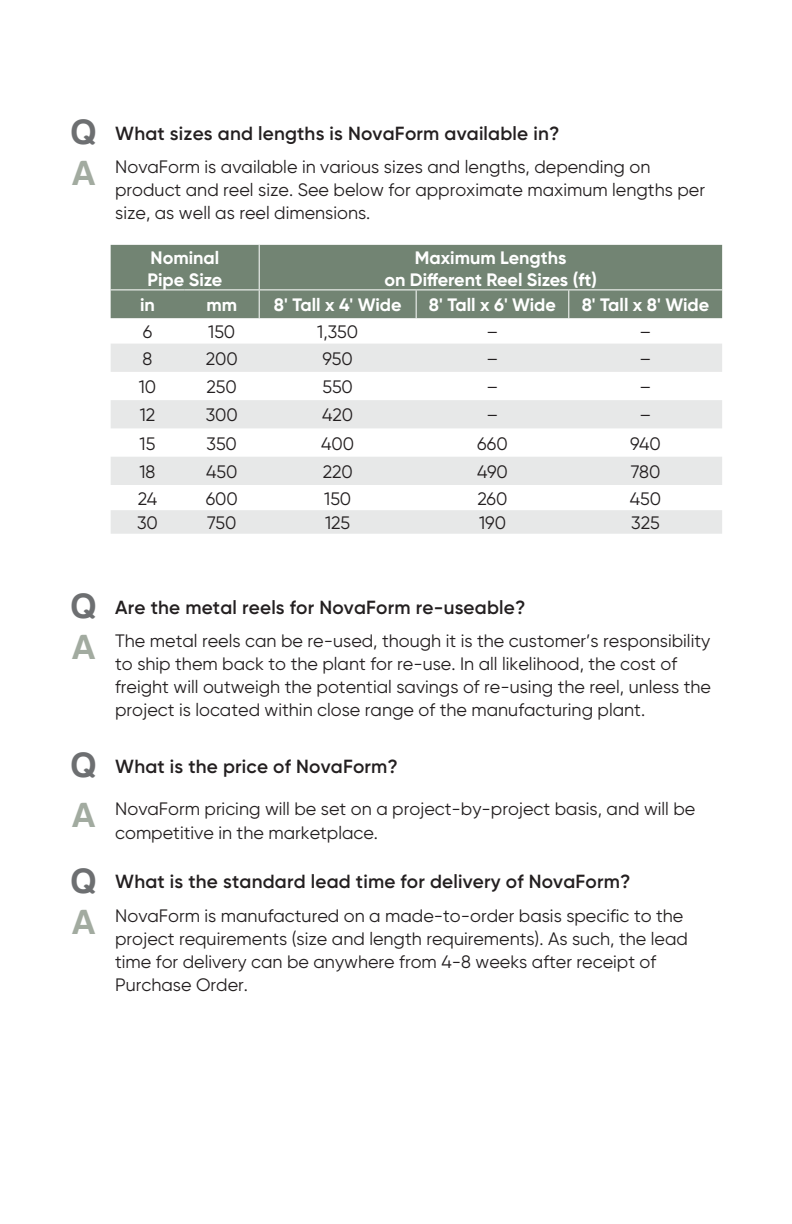
<style>
.page{position:relative;width:792px;height:1224px;background:#fff}
.page>*{position:absolute;margin:0;border:0;box-sizing:border-box;transform-origin:0 0}
.t1{font:600 19px "Gilroy";letter-spacing:.01em;color:#231f20}
.t2{font:18px/23px "Gilroy";color:#231f20}
.t3{font:700 18px/22px "Gilroy";color:#fff}
.s1{font-family:"Harabara";font-weight:700;font-size:36px;color:#6d6f71}
.s2{font-family:"Harabara";font-weight:700;font-size:36px;color:#a2aba0}
</style>
<div class="page">
<svg style="left:111px;top:344px;width:611px;height:190px;fill:#e7e8e8"></svg>
<div style="left:111px;top:245px;width:611px;height:73px;background:#728473"></div>
<p class="t1" style="left:72px;top:121px;width:489px"><span class="s1">Q</span> What sizes and lengths is NovaForm available in?</p>
<p class="t2" style="left:115px;top:155px;width:591px;text-indent:-43px"><span class="s2">A</span> NovaForm is available in various sizes and lengths, depending on product and reel size. See below for approximate maximum lengths per size, as well as reel dimensions.</p>
<p class="t3" style="left:148px;top:246px;width:76px">Nominal<br>Pipe Size</p>
<p class="t3" style="left:384px;top:246px;width:214px;text-align:center">Maximum Lengths<br>on Different Reel Sizes (ft)</p>
<p class="t3" style="left:140px;top:294px;width:16px">in</p>
<p class="t3" style="left:206px;top:294px;width:32px">mm</p>
<p class="t3" style="left:274px;top:294px;width:129px">8' Tall x 4' Wide</p>
<p class="t3" style="left:429px;top:294px;width:129px">8' Tall x 6' Wide</p>
<p class="t3" style="left:582px;top:294px;width:129px">8' Tall x 8' Wide</p>
<p class="t2" style="left:143px;top:320px;width:11px">6</p>
<p class="t2" style="left:208px;top:320px;width:28px">150</p>
<p class="t2" style="left:317px;top:320px;width:42px">1,350</p>
<p class="t2" style="left:487px;top:320px;width:13px">–</p>
<p class="t2" style="left:640px;top:320px;width:13px">–</p>
<p class="t2" style="left:143px;top:347px;width:11px">8</p>
<p class="t2" style="left:206px;top:347px;width:33px">200</p>
<p class="t2" style="left:323px;top:347px;width:32px">950</p>
<p class="t2" style="left:487px;top:347px;width:13px">–</p>
<p class="t2" style="left:640px;top:347px;width:13px">–</p>
<p class="t2" style="left:139px;top:375px;width:19px">10</p>
<p class="t2" style="left:207px;top:375px;width:32px">250</p>
<p class="t2" style="left:322px;top:375px;width:32px">550</p>
<p class="t2" style="left:487px;top:375px;width:13px">–</p>
<p class="t2" style="left:640px;top:375px;width:13px">–</p>
<p class="t2" style="left:140px;top:403px;width:17px">12</p>
<p class="t2" style="left:206px;top:403px;width:34px">300</p>
<p class="t2" style="left:322px;top:403px;width:32px">420</p>
<p class="t2" style="left:487px;top:403px;width:13px">–</p>
<p class="t2" style="left:640px;top:403px;width:13px">–</p>
<p class="t2" style="left:140px;top:432px;width:17px">15</p>
<p class="t2" style="left:207px;top:432px;width:32px">350</p>
<p class="t2" style="left:321px;top:432px;width:35px">400</p>
<p class="t2" style="left:477px;top:432px;width:32px">660</p>
<p class="t2" style="left:630px;top:432px;width:32px">940</p>
<p class="t2" style="left:140px;top:460px;width:17px">18</p>
<p class="t2" style="left:206px;top:460px;width:33px">450</p>
<p class="t2" style="left:323px;top:460px;width:32px">220</p>
<p class="t2" style="left:477px;top:460px;width:32px">490</p>
<p class="t2" style="left:631px;top:460px;width:31px">780</p>
<p class="t2" style="left:138px;top:487px;width:21px">24</p>
<p class="t2" style="left:206px;top:487px;width:34px">600</p>
<p class="t2" style="left:324px;top:487px;width:29px">150</p>
<p class="t2" style="left:478px;top:487px;width:31px">260</p>
<p class="t2" style="left:630px;top:487px;width:33px">450</p>
<p class="t2" style="left:137px;top:511px;width:22px">30</p>
<p class="t2" style="left:207px;top:511px;width:31px">750</p>
<p class="t2" style="left:325px;top:511px;width:27px">125</p>
<p class="t2" style="left:479px;top:511px;width:28px">190</p>
<p class="t2" style="left:631px;top:511px;width:30px">325</p>
<p class="t1" style="left:72px;top:596px;width:455px"><span class="s1">Q</span> Are the metal reels for NovaForm re-useable?</p>
<p class="t2" style="left:115px;top:629px;width:597px;text-indent:-43px"><span class="s2">A</span> The metal reels can be re-used, though it is the customer’s responsibility to ship them back to the plant for re-use. In all likelihood, the cost of freight will outweigh the potential savings of re-using the reel, unless the project is located within close range of the manufacturing plant.</p>
<p class="t1" style="left:72px;top:754px;width:328px"><span class="s1">Q</span> What is the price of NovaForm?</p>
<p class="t2" style="left:115px;top:798px;width:582px;text-indent:-43px"><span class="s2">A</span> NovaForm pricing will be set on a project-by-project basis, and will be competitive in the marketplace.</p>
<p class="t1" style="left:72px;top:870px;width:560px"><span class="s1">Q</span> What is the standard lead time for delivery of NovaForm?</p>
<p class="t2" style="left:115px;top:904px;width:574px;text-indent:-43px"><span class="s2">A</span> NovaForm is manufactured on a made-to-order basis specific to the project requirements (size and length requirements). As such, the lead time for delivery can be anywhere from 4-8 weeks after receipt of Purchase Order.</p>
</div>
